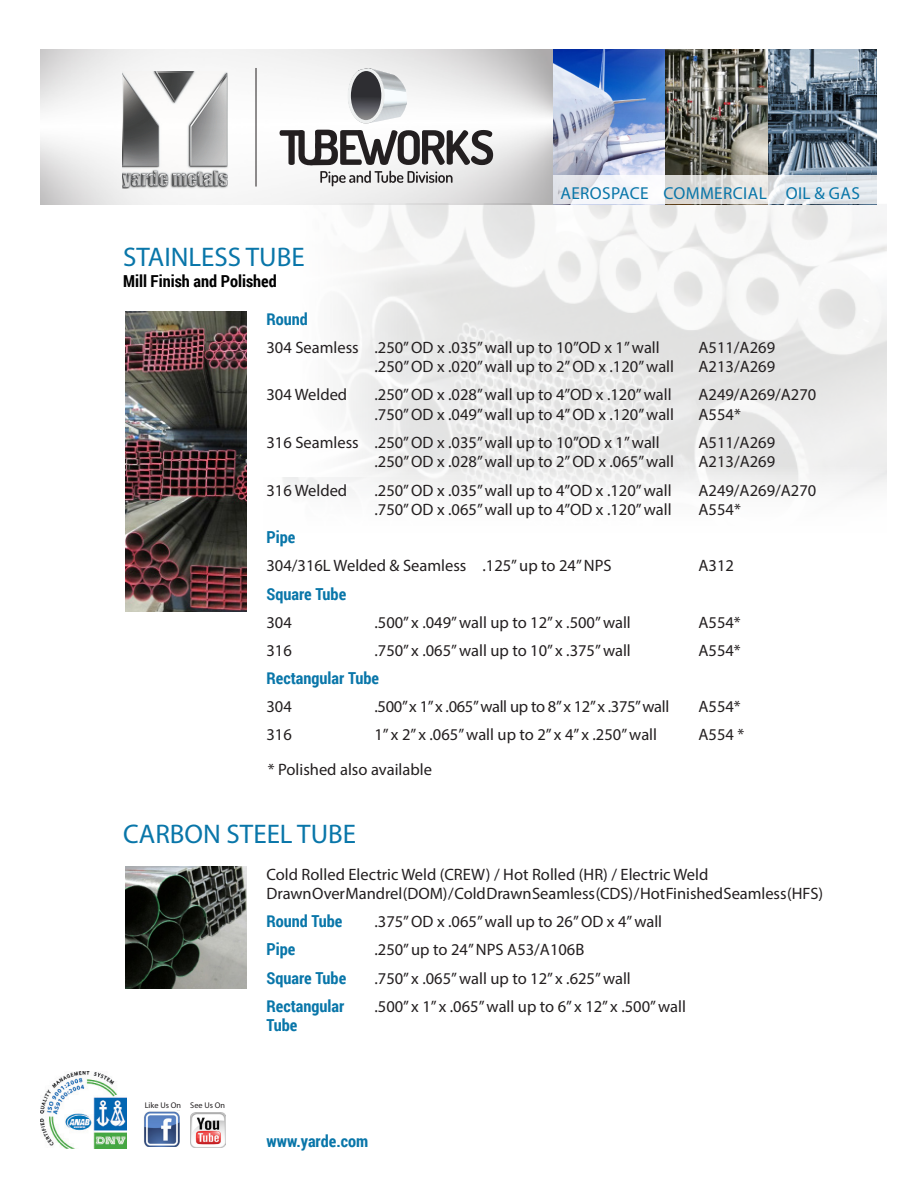
<style>
.page{position:relative;width:918px;height:1188px;background:#fff}
.page>*{position:absolute;margin:0;border:0;box-sizing:border-box;transform-origin:0 0}
.t1{font:27px "Myriad Pro";color:#0976a9}
.t2{font:17.4px "Myriad Pro";letter-spacing:.02em;color:#0976a9}
.t3{font:16.5px/19.5px "Myriad Pro";color:#231f20}
.t4{font:700 16.5px "Roboto Condensed";color:#0976a9}
.t5{font:16.5px "Myriad Pro";letter-spacing:-.02em;color:#231f20}
.t6{font:700 16.5px "Roboto Condensed";color:#000}
.t7{font:8.25px "Myriad Pro";color:#231f20}
</style>
<div class="page">
<img style="left:282px;top:204px;width:605px;height:292px">
<div style="left:28px;top:202px;width:381px;height:275px;background:#fff"></div>
<img style="left:41px;top:50px;width:836px;height:154px">
<svg style="left:527px;top:176px;width:350px;height:28px"></svg>
<hr style="left:256px;top:68px;width:1px;height:119px;background:#231f20">
<svg style="left:320px;top:171px;width:133px;height:15px"></svg>
<svg style="left:280px;top:130px;width:213px;height:35px"></svg>
<svg style="left:348px;top:68px;width:59px;height:55px"></svg>
<div style="left:347px;top:68px;width:38px;height:56px;border:3px solid #eef0f0;border-radius:50%"></div>
<img style="left:123px;top:71px;width:105px;height:118px">
<img style="left:125px;top:867px;width:122px;height:121px">
<img style="left:125px;top:311px;width:122px;height:300px">
<img style="left:41px;top:1071px;width:86px;height:77px">
<img style="left:144px;top:1111px;width:36px;height:36px">
<img style="left:191px;top:1112px;width:35px;height:36px">
<p class="t1" style="left:123px;top:241px;width:183px">STAINLESS TUBE</p>
<p class="t6" style="left:123px;top:270px;width:155px">Mill Finish and Polished</p>
<p class="t2" style="left:560px;top:182px;width:90px">AEROSPACE</p>
<p class="t2" style="left:663px;top:182px;width:105px">COMMERCIAL</p>
<p class="t2" style="left:786px;top:182px;width:76px">OIL &amp; GAS</p>
<p class="t4" style="left:267px;top:307px;width:43px">Round</p>
<p class="t3" style="left:267px;top:337px;width:395px">304 Seamless .250” OD x .035” wall up to 10”OD x 1” wall</p>
<p class="t3" style="left:699px;top:337px;width:78px">A511/A269</p>
<p class="t3" style="left:375px;top:357px;width:301px">.250” OD x .020” wall up to 2” OD x .120” wall</p>
<p class="t3" style="left:699px;top:357px;width:78px">A213/A269</p>
<p class="t3" style="left:267px;top:385px;width:82px">304 Welded</p>
<p class="t3" style="left:375px;top:385px;width:299px">.250” OD x .028” wall up to 4”OD x .120” wall</p>
<p class="t3" style="left:699px;top:385px;width:119px">A249/A269/A270</p>
<p class="t3" style="left:375px;top:404px;width:301px">.750” OD x .049” wall up to 4” OD x .120” wall</p>
<p class="t3" style="left:699px;top:404px;width:44px">A554*</p>
<p class="t3" style="left:267px;top:432px;width:395px">316 Seamless .250” OD x .035” wall up to 10”OD x 1” wall</p>
<p class="t3" style="left:699px;top:432px;width:78px">A511/A269</p>
<p class="t3" style="left:375px;top:452px;width:301px">.250” OD x .028” wall up to 2” OD x .065” wall</p>
<p class="t3" style="left:699px;top:452px;width:78px">A213/A269</p>
<p class="t3" style="left:267px;top:480px;width:82px">316 Welded</p>
<p class="t3" style="left:375px;top:480px;width:299px">.250” OD x .035” wall up to 4”OD x .120” wall</p>
<p class="t3" style="left:699px;top:480px;width:119px">A249/A269/A270</p>
<p class="t3" style="left:375px;top:500px;width:299px">.750” OD x .065” wall up to 4”OD x .120” wall</p>
<p class="t3" style="left:699px;top:500px;width:44px">A554*</p>
<p class="t4" style="left:267px;top:526px;width:30px">Pipe</p>
<p class="t3" style="left:267px;top:556px;width:347px">304/316L Welded &amp; Seamless .125” up to 24” NPS</p>
<p class="t3" style="left:699px;top:556px;width:37px">A312</p>
<p class="t4" style="left:267px;top:582px;width:81px">Square Tube</p>
<p class="t3" style="left:267px;top:612px;width:27px">304</p>
<p class="t3" style="left:375px;top:612px;width:258px">.500” x .049” wall up to 12” x .500” wall</p>
<p class="t3" style="left:699px;top:612px;width:44px">A554*</p>
<p class="t3" style="left:267px;top:640px;width:27px">316</p>
<p class="t3" style="left:375px;top:640px;width:258px">.750” x .065” wall up to 10” x .375” wall</p>
<p class="t3" style="left:699px;top:640px;width:44px">A554*</p>
<p class="t4" style="left:267px;top:666px;width:114px">Rectangular Tube</p>
<p class="t3" style="left:267px;top:697px;width:27px">304</p>
<p class="t5" style="left:375px;top:696px;width:296px">.500” x 1” x .065” wall up to 8” x 12” x .375” wall</p>
<p class="t3" style="left:699px;top:697px;width:44px">A554*</p>
<p class="t3" style="left:267px;top:725px;width:27px">316</p>
<p class="t3" style="left:375px;top:725px;width:284px">1” x 2” x .065” wall up to 2” x 4” x .250” wall</p>
<p class="t3" style="left:699px;top:725px;width:47px">A554 *</p>
<p class="t3" style="left:268px;top:759px;width:166px">* Polished also available</p>
<p class="t1" style="left:123px;top:817px;width:235px">CARBON STEEL TUBE</p>
<p class="t7" style="left:145px;top:1100px;width:38px">Like Us On</p>
<p class="t7" style="left:190px;top:1100px;width:36px">See Us On</p>
<p class="t3" style="left:267px;top:864px;width:558px">Cold Rolled Electric Weld (CREW) / Hot Rolled (HR) / Electric Weld<br>Drawn Over Mandrel (DOM) / Cold Drawn Seamless (CDS) / Hot Finished Seamless (HFS)</p>
<p class="t4" style="left:267px;top:910px;width:77px">Round Tube</p>
<p class="t3" style="left:375px;top:912px;width:289px">.375” OD x .065” wall up to 26” OD x 4” wall</p>
<p class="t4" style="left:267px;top:938px;width:30px">Pipe</p>
<p class="t3" style="left:375px;top:940px;width:211px">.250” up to 24” NPS A53/A106B</p>
<p class="t4" style="left:267px;top:966px;width:81px">Square Tube</p>
<p class="t3" style="left:375px;top:968px;width:258px">.750” x .065” wall up to 12” x .625” wall</p>
<p class="t4" style="left:267px;top:994px;width:79px">Rectangular</p>
<p class="t3" style="left:375px;top:996px;width:313px">.500” x 1” x .065” wall up to 6” x 12” x .500” wall</p>
<p class="t4" style="left:267px;top:1014px;width:32px">Tube</p>
<p class="t4" style="left:267px;top:1129px;width:103px">www.yarde.com</p>
</div>
